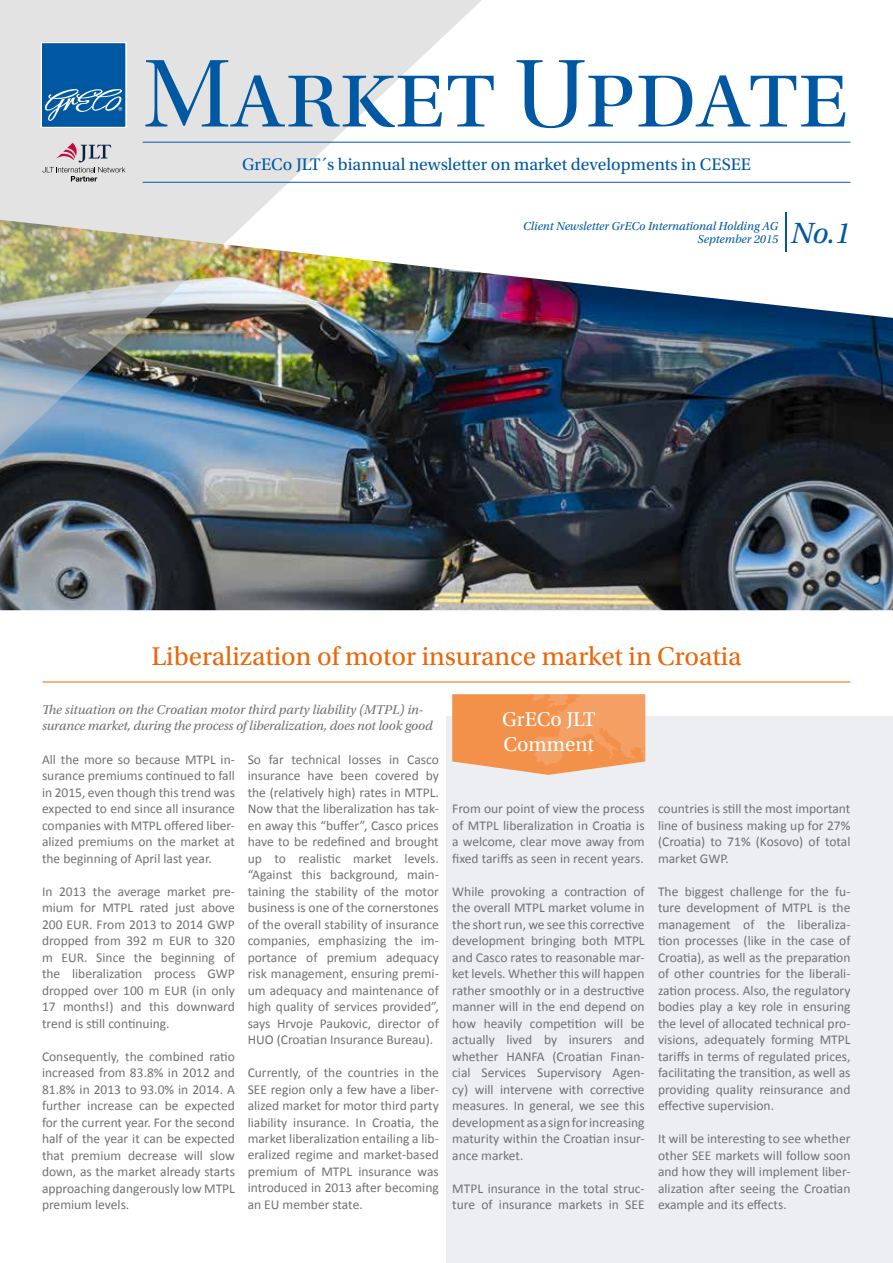
<style>
.page{position:relative;width:893px;height:1263px;background:#fff}
.page>*{position:absolute;margin:0;border:0;box-sizing:border-box;transform-origin:0 0}
.t1{font:100.5px "Utopia Std Disp";color:#0058a2}
.t2{font:italic 30.75px "Utopia Std";color:#0058a2}
.t3{font:27px "Utopia Std";color:#ec6608}
.t4{font:21px/25.2px "Utopia Std";color:#fff}
.t5{font:17.55px "Utopia Std";color:#0058a2}
.t6{font:13.5px/16.5px "Calibri";color:#6f7273;text-align:justify}
.t7{font:italic 13.5px/16.2px "Utopia Std";letter-spacing:-.005em;color:#6f7273}
.t8{font:italic 12.15px/13px "Utopia Std";color:#0058a2;text-align:right}
</style>
<div class="page">
<img style="left:0;top:318px;width:893px;height:292px">
<svg style="left:612px;top:141px;width:281px;height:177px"></svg>
<img style="left:0;top:0;width:612px;height:461px">
<hr style="left:143px;top:142px;width:707px;height:1px;background:#0058a2">
<hr style="left:43px;top:682px;width:807px;height:1px;background:#ec6608">
<hr style="left:785px;top:212px;width:2px;height:40px;background:#0058a2">
<div style="left:42px;top:43px;width:83px;height:84px;background:#0058a2"></div>
<svg style="left:45px;top:89px;width:77px;height:32px"></svg>
<div style="left:41px;top:42px;width:85px;height:86px;border:1px solid #fff"></div>
<hr style="left:143px;top:182px;width:707px;height:1px;background:#0058a2">
<div style="left:446px;top:716px;width:447px;height:547px;background:#eceef1"></div>
<svg style="left:452px;top:694px;width:193px;height:81px;background:#f29d60"></svg>
<svg style="left:43px;top:143px;width:82px;height:39px;background:#cbc6ca"></svg>
<h1 class="t1" style="left:144px;top:41px;width:706px">Market Update</h1>
<p class="t5" style="left:242px;top:154px;width:510px">GrECo JLT´s biannual newsletter on market developments in CESEE</p>
<p class="t8" style="left:523px;top:219px;width:257px">Client Newsletter GrECo International Holding AG<br>September 2015</p>
<h2 class="t2" style="left:791px;top:216px;width:61px">No.1</h2>
<h3 class="t3" style="left:151px;top:641px;width:592px">Liberalization of motor insurance market in Croatia</h3>
<p class="t7" style="left:42px;top:702px;width:392px">The situation on the Croatian motor third party liability (MTPL) in&shy;surance market, during the process of liberalization, does not look good</p>
<p class="t6" style="left:42px;top:750px;width:194px">All the more so because MTPL in&shy;surance premiums continued to fall in 2015, even though this trend was expected to end since all insurance companies with MTPL offered liber&shy;alized premiums on the market at the beginning of April last year.</p>
<p class="t6" style="left:42px;top:882px;width:194px">In 2013 the average market pre&shy;mium for MTPL rated just above 200 EUR. From 2013 to 2014 GWP dropped from 392 m EUR to 320 m EUR. Since the beginning of the liberalization process GWP dropped over 100 m EUR (in only 17 months!) and this downward trend is still continuing.</p>
<p class="t6" style="left:42px;top:1047px;width:194px">Consequently, the combined ratio increased from 83.8% in 2012 and 81.8% in 2013 to 93.0% in 2014. A further increase can be expected for the current year. For the second half of the year it can be expected that premium decrease will slow down, as the market already starts approaching dangerously low MTPL premium levels.</p>
<p class="t6" style="left:248px;top:750px;width:193px">So far technical losses in Casco insurance have been covered by the (relatively high) rates in MTPL.<br>Now that the liberalization has tak&shy;en away this “buffer”, Casco prices have to be redefined and brought up to realistic market levels. “Against this background, main&shy;taining the stability of the motor business is one of the cornerstones of the overall stability of insurance companies, emphasizing the im&shy;portance of premium adequacy risk management, ensuring premi&shy;um adequacy and maintenance of high quality of services provided”, says Hrvoje Paukovic, director of HUO (Croatian Insurance Bureau).</p>
<p class="t6" style="left:248px;top:1064px;width:193px">Currently, of the countries in the SEE region only a few have a liber&shy;alized market for motor third party liability insurance. In Croatia, the market liberalization entailing a lib&shy;eralized regime and market-based premium of MTPL insurance was introduced in 2013 after becoming an EU member state.</p>
<h3 class="t4" style="left:502px;top:707px;width:95px">GrECo JLT<br>Comment</h3>
<p class="t6" style="left:452px;top:800px;width:194px">From our point of view the process of MTPL liberalization in Croatia is a welcome, clear move away from fixed tariffs as seen in recent years.</p>
<p class="t6" style="left:452px;top:882px;width:194px">While provoking a contraction of the overall MTPL market volume in the short run, we see this corrective development bringing both MTPL and Casco rates to reasonable mar&shy;ket levels. Whether this will happen rather smoothly or in a destructive manner will in the end depend on how heavily competition will be actually lived by insurers and whether HANFA (Croatian Finan&shy;cial Services Supervisory Agen&shy;cy) will intervene with corrective measures. In general, we see this development as a sign for increasing maturity within the Croatian insur&shy;ance market.</p>
<p class="t6" style="left:452px;top:1179px;width:194px">MTPL insurance in the total struc&shy;ture of insurance markets in SEE</p>
<p class="t6" style="left:658px;top:800px;width:194px">countries is still the most important line of business making up for 27% (Croatia) to 71% (Kosovo) of total market GWP.</p>
<p class="t6" style="left:658px;top:882px;width:194px">The biggest challenge for the fu&shy;ture development of MTPL is the management of the liberaliza&shy;tion processes (like in the case of Croatia), as well as the preparation of other countries for the liberali&shy;zation process. Also, the regulatory bodies play a key role in ensuring the level of allocated technical pro&shy;visions, adequately forming MTPL tariffs in terms of regulated prices, facilitating the transition, as well as providing quality reinsurance and effective supervision.</p>
<p class="t6" style="left:658px;top:1130px;width:194px">It will be interesting to see whether other SEE markets will follow soon and how they will implement liber&shy;alization after seeing the Croatian example and its effects.</p>
</div>
